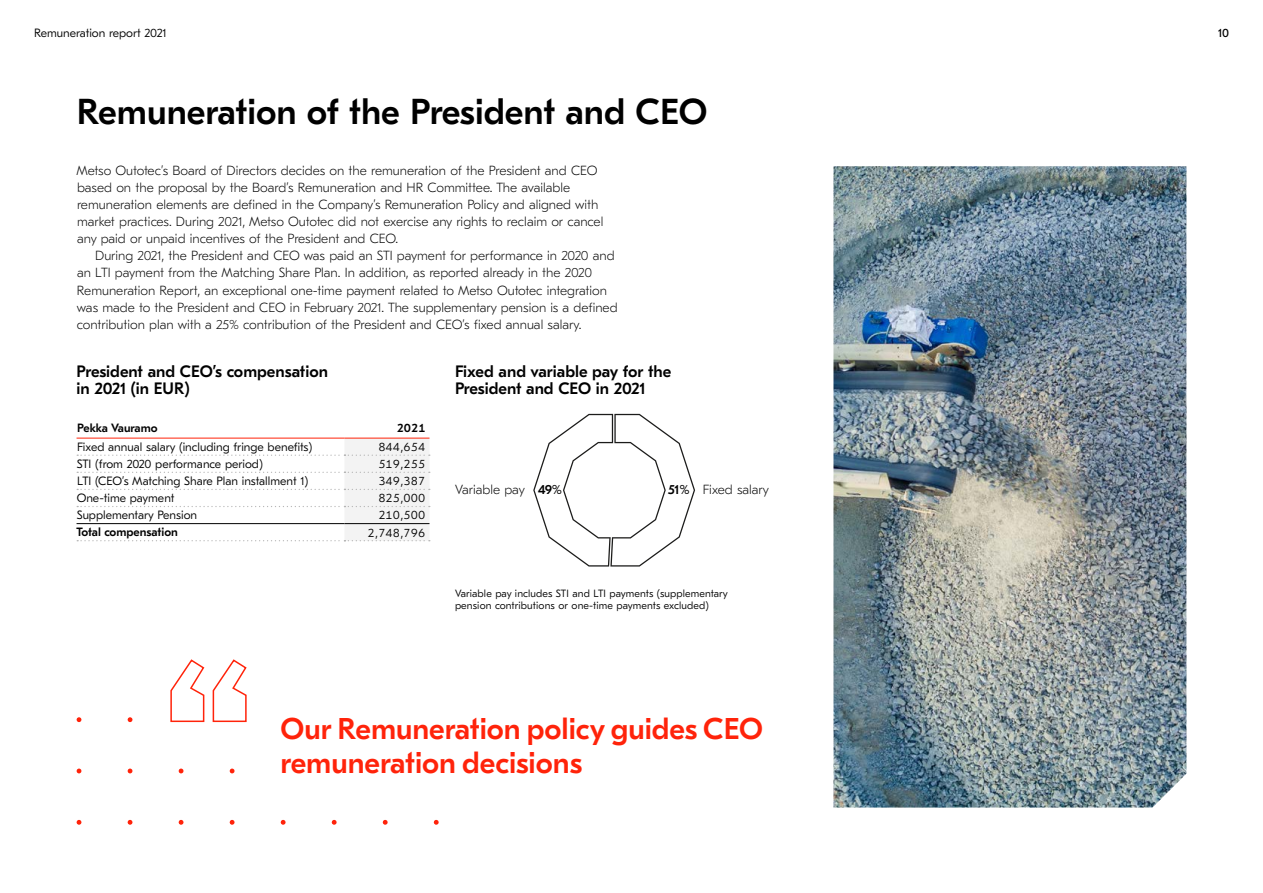
<style>
.page{position:relative;width:1263px;height:893px;background:#fff}
.page>*{position:absolute;margin:0;border:0;box-sizing:border-box;transform-origin:0 0}
.t1{font:500 36px "GT Eesti Pro Text";color:#000}
.t2{font:500 30px/34.2px "GT Eesti Pro Text";color:#ff230a}
.t3{font:500 16.5px/17.1px "GT Eesti Pro Text";color:#000}
.t4{font:100 13.2px/17.1px "GT Eesti Pro Text";color:#000}
.t5{font:300 12px "GT Eesti Pro Text";color:#000}
.t6{font:500 12px "GT Eesti Pro Text";color:#000}
.t7{font:12px "GT Eesti Pro Text";color:#000}
.t8{font:300 10.5px/12px "GT Eesti Pro Text";letter-spacing:.01em;color:#000}
.s1{font-weight:500}
</style>
<div class="page">
<img style="left:833px;top:166px;width:353px;height:641px">
<svg style="left:533px;top:414px;width:162px;height:153px"></svg>
<svg style="left:77px;top:438px;width:353px;height:103px"></svg>
<svg style="left:77px;top:717px;width:5px;height:5px"></svg>
<svg style="left:128px;top:717px;width:5px;height:5px"></svg>
<svg style="left:77px;top:769px;width:5px;height:4px"></svg>
<svg style="left:128px;top:769px;width:5px;height:4px"></svg>
<svg style="left:179px;top:769px;width:5px;height:4px"></svg>
<svg style="left:230px;top:769px;width:5px;height:4px"></svg>
<svg style="left:77px;top:820px;width:5px;height:5px"></svg>
<svg style="left:128px;top:820px;width:5px;height:5px"></svg>
<svg style="left:179px;top:820px;width:5px;height:5px"></svg>
<svg style="left:230px;top:820px;width:5px;height:5px"></svg>
<svg style="left:170px;top:659px;width:77px;height:64px"></svg>
<svg style="left:281px;top:820px;width:5px;height:5px"></svg>
<svg style="left:332px;top:820px;width:5px;height:5px"></svg>
<svg style="left:383px;top:820px;width:5px;height:5px"></svg>
<svg style="left:434px;top:820px;width:5px;height:5px"></svg>
<p class="t5" style="left:34px;top:26px;width:134px">Remuneration report 2021</p>
<p class="t7" style="left:1218px;top:26px;width:12px">10</p>
<h1 class="t1" style="left:77px;top:91px;width:632px">Remuneration of the President and CEO</h1>
<p class="t4" style="left:77px;top:162px;width:528px">Metso Outotec’s Board of Directors decides on the remuneration of the President and CEO based on the proposal by the Board’s Remuneration and HR Committee. The available remuneration elements are defined in the Company’s Remuneration Policy and aligned with market practices. During 2021, Metso Outotec did not exercise any rights to reclaim or cancel any paid or unpaid incentives of the President and CEO.</p>
<p class="t4" style="left:77px;top:247px;width:542px;text-indent:18px">During 2021, the President and CEO was paid an STI payment for performance in 2020 and an LTI payment from the Matching Share Plan. In addition, as reported already in the 2020<br>Remuneration Report, an exceptional one-time payment related to Metso Outotec integration was made to the President and CEO in February 2021. The supplementary pension is a defined contribution plan with a 25% contribution of the President and CEO’s fixed annual salary.</p>
<p class="t3" style="left:77px;top:363px;width:253px">President and CEO’s compensation in 2021 (in EUR)</p>
<p class="t6" style="left:77px;top:421px;width:82px">Pekka Vauramo</p>
<p class="t6" style="left:397px;top:421px;width:30px">2021</p>
<p class="t5" style="left:77px;top:440px;width:236px">Fixed annual salary (including fringe benefits)</p>
<p class="t5" style="left:378px;top:440px;width:48px">844,654</p>
<p class="t5" style="left:77px;top:457px;width:187px">STI (from 2020 performance period)</p>
<p class="t5" style="left:378px;top:457px;width:48px">519,255</p>
<p class="t5" style="left:77px;top:474px;width:232px">LTI (CEO’s Matching Share Plan installment 1)</p>
<p class="t5" style="left:378px;top:474px;width:48px">349,387</p>
<p class="t5" style="left:77px;top:491px;width:99px">One-time payment</p>
<p class="t5" style="left:378px;top:491px;width:48px">825,000</p>
<p class="t5" style="left:77px;top:509px;width:122px">Supplementary Pension</p>
<p class="t5" style="left:378px;top:509px;width:48px">210,500</p>
<p class="t6" style="left:77px;top:526px;width:103px">Total compensation</p>
<p class="t5" style="left:368px;top:526px;width:59px">2,748,796</p>
<p class="t3" style="left:455px;top:363px;width:218px">Fixed and variable pay for the<br>President and CEO in 2021</p>
<p class="t4" style="left:455px;top:481px;width:109px">Variable pay <span class="s1">49%</span></p>
<p class="t4" style="left:668px;top:482px;width:102px"><span class="s1">51%</span> Fixed salary</p>
<p class="t8" style="left:455px;top:588px;width:274px">Variable pay includes STI and LTI payments (supplementary pension contributions or one-time payments excluded)</p>
<h2 class="t2" style="left:281px;top:712px;width:484px">Our Remuneration policy guides CEO remuneration decisions</h2>
</div>
